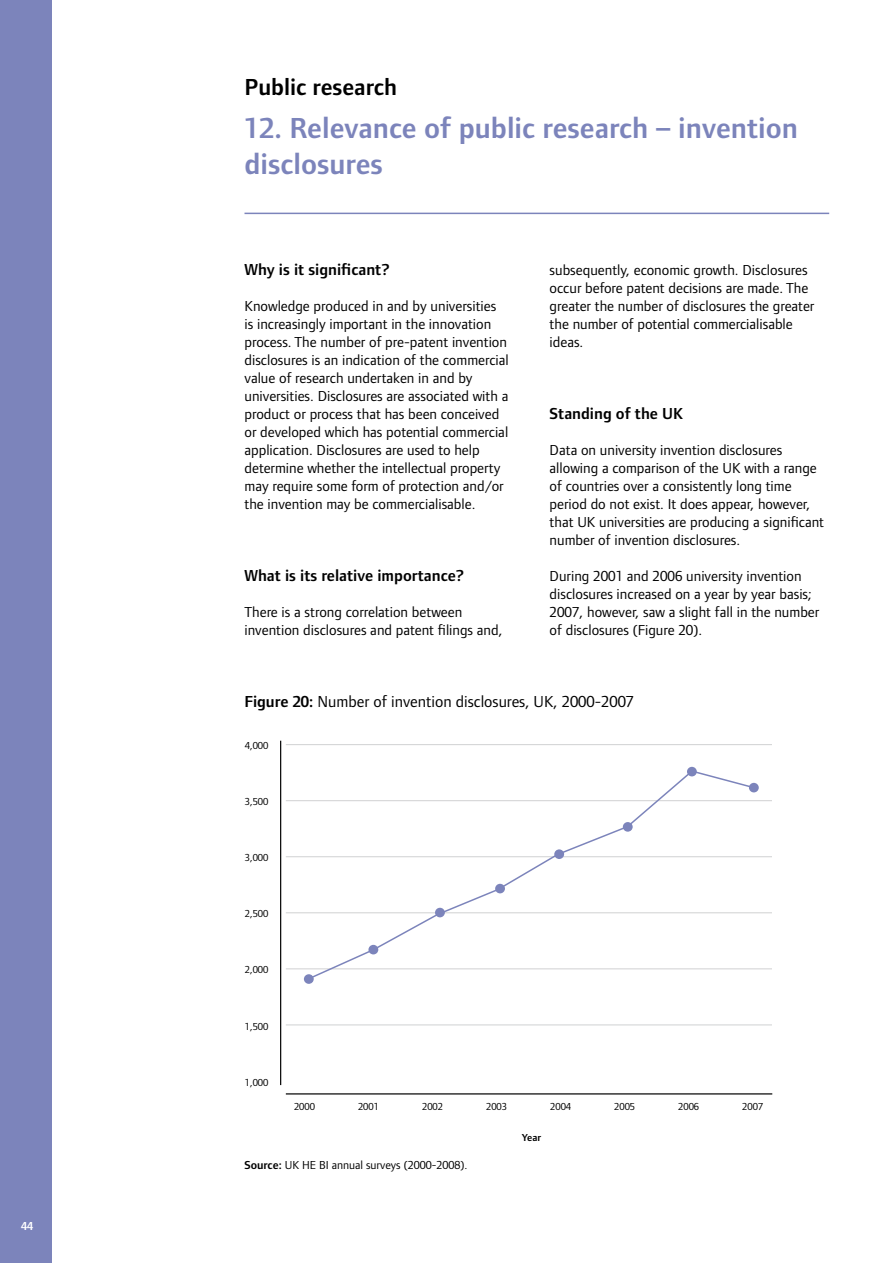
<style>
.page{position:relative;width:893px;height:1263px;background:#fff}
.page>*{position:absolute;margin:0;border:0;box-sizing:border-box;transform-origin:0 0}
.t1{font:600 30px/36px "Foundry Form Sans";color:#7c84bb}
.t2{font:600 24px "Foundry Form Sans";color:#000}
.t3{font:600 16.5px "Foundry Form Sans";color:#000}
.t4{font:16.5px "Foundry Form Sans";color:#000}
.t5{font:15px/18px "Foundry Form Sans";color:#000}
.t6{font:12px "Foundry Form Sans";color:#000}
.t7{font:600 12px "Foundry Form Sans";color:#fff}
.t8{font:10.5px "Foundry Form Sans";color:#000}
.t9{font:600 10.5px "Foundry Form Sans";color:#000}
.s1{font-weight:600}
</style>
<div class="page">
<div style="left:0;top:0;width:51px;height:1263px;background:#7c84bb"></div>
<hr style="left:286px;top:744px;width:486px;height:1px;background:#d0d1d2">
<hr style="left:286px;top:800px;width:486px;height:1px;background:#d0d1d2">
<hr style="left:286px;top:856px;width:486px;height:1px;background:#d0d1d2">
<hr style="left:286px;top:912px;width:486px;height:1px;background:#d0d1d2">
<hr style="left:286px;top:968px;width:486px;height:1px;background:#d0d1d2">
<hr style="left:286px;top:1024px;width:486px;height:1px;background:#d0d1d2">
<hr style="left:280px;top:741px;width:1px;height:344px;background:#000">
<hr style="left:286px;top:1093px;width:486px;height:1px;background:#000">
<svg style="left:306px;top:769px;width:450px;height:208px"></svg>
<div style="left:304px;top:974px;width:10px;height:10px;background:#7c84bb;border-radius:50%"></div>
<div style="left:368px;top:945px;width:10px;height:9px;background:#7c84bb;border-radius:50%"></div>
<div style="left:435px;top:908px;width:10px;height:9px;background:#7c84bb;border-radius:50%"></div>
<div style="left:495px;top:884px;width:10px;height:9px;background:#7c84bb;border-radius:50%"></div>
<div style="left:554px;top:849px;width:10px;height:10px;background:#7c84bb;border-radius:50%"></div>
<div style="left:623px;top:822px;width:10px;height:10px;background:#7c84bb;border-radius:50%"></div>
<div style="left:687px;top:767px;width:10px;height:9px;background:#7c84bb;border-radius:50%"></div>
<div style="left:749px;top:783px;width:10px;height:9px;background:#7c84bb;border-radius:50%"></div>
<hr style="left:244px;top:213px;width:585px;height:1px;background:#7c84bb">
<p class="t7" style="left:21px;top:1219px;width:13px">44</p>
<h2 class="t2" style="left:244px;top:74px;width:154px">Public research</h2>
<h1 class="t1" style="left:244px;top:110px;width:555px">12. Relevance of public research – invention disclosures</h1>
<p class="t3" style="left:244px;top:260px;width:147px">Why is it significant?</p>
<p class="t5" style="left:244px;top:296px;width:266px">Knowledge produced in and by universities is increasingly important in the innovation process. The number of pre-patent invention disclosures is an indication of the commercial value of research undertaken in and by universities. Disclosures are associated with a product or process that has been conceived or developed which has potential commercial application. Disclosures are used to help determine whether the intellectual property may require some form of protection and/or the invention may be commercialisable.</p>
<p class="t3" style="left:244px;top:566px;width:221px">What is its relative importance?</p>
<p class="t5" style="left:244px;top:602px;width:259px">There is a strong correlation between invention disclosures and patent filings and,</p>
<p class="t5" style="left:550px;top:260px;width:266px">subsequently, economic growth. Disclosures occur before patent decisions are made. The greater the number of disclosures the greater the number of potential commercialisable ideas.</p>
<p class="t3" style="left:550px;top:404px;width:135px">Standing of the UK</p>
<p class="t5" style="left:550px;top:440px;width:276px">Data on university invention disclosures allowing a comparison of the UK with a range of countries over a consistently long time period do not exist. It does appear, however, that UK universities are producing a significant number of invention disclosures.</p>
<p class="t5" style="left:550px;top:566px;width:271px">During 2001 and 2006 university invention disclosures increased on a year by year basis; 2007, however, saw a slight fall in the number of disclosures (Figure 20).</p>
<p class="t4" style="left:244px;top:692px;width:391px"><span class="s1">Figure 20:</span> Number of invention disclosures, UK, 2000-2007</p>
<p class="t8" style="left:245px;top:739px;width:25px">4,000</p>
<p class="t8" style="left:245px;top:796px;width:25px">3,500</p>
<p class="t8" style="left:245px;top:852px;width:25px">3,000</p>
<p class="t8" style="left:245px;top:908px;width:25px">2,500</p>
<p class="t8" style="left:245px;top:964px;width:25px">2,000</p>
<p class="t8" style="left:245px;top:1020px;width:25px">1,500</p>
<p class="t8" style="left:245px;top:1076px;width:25px">1,000</p>
<p class="t8" style="left:294px;top:1101px;width:22px">2000</p>
<p class="t8" style="left:358px;top:1101px;width:22px">2001</p>
<p class="t8" style="left:422px;top:1101px;width:22px">2002</p>
<p class="t8" style="left:486px;top:1101px;width:22px">2003</p>
<p class="t8" style="left:550px;top:1101px;width:22px">2004</p>
<p class="t8" style="left:614px;top:1101px;width:22px">2005</p>
<p class="t8" style="left:678px;top:1101px;width:22px">2006</p>
<p class="t8" style="left:742px;top:1101px;width:22px">2007</p>
<p class="t9" style="left:522px;top:1132px;width:21px">Year</p>
<p class="t6" style="left:244px;top:1158px;width:224px"><span class="s1">Source:</span> UK HE BI annual surveys (2000-2008).</p>
</div>
